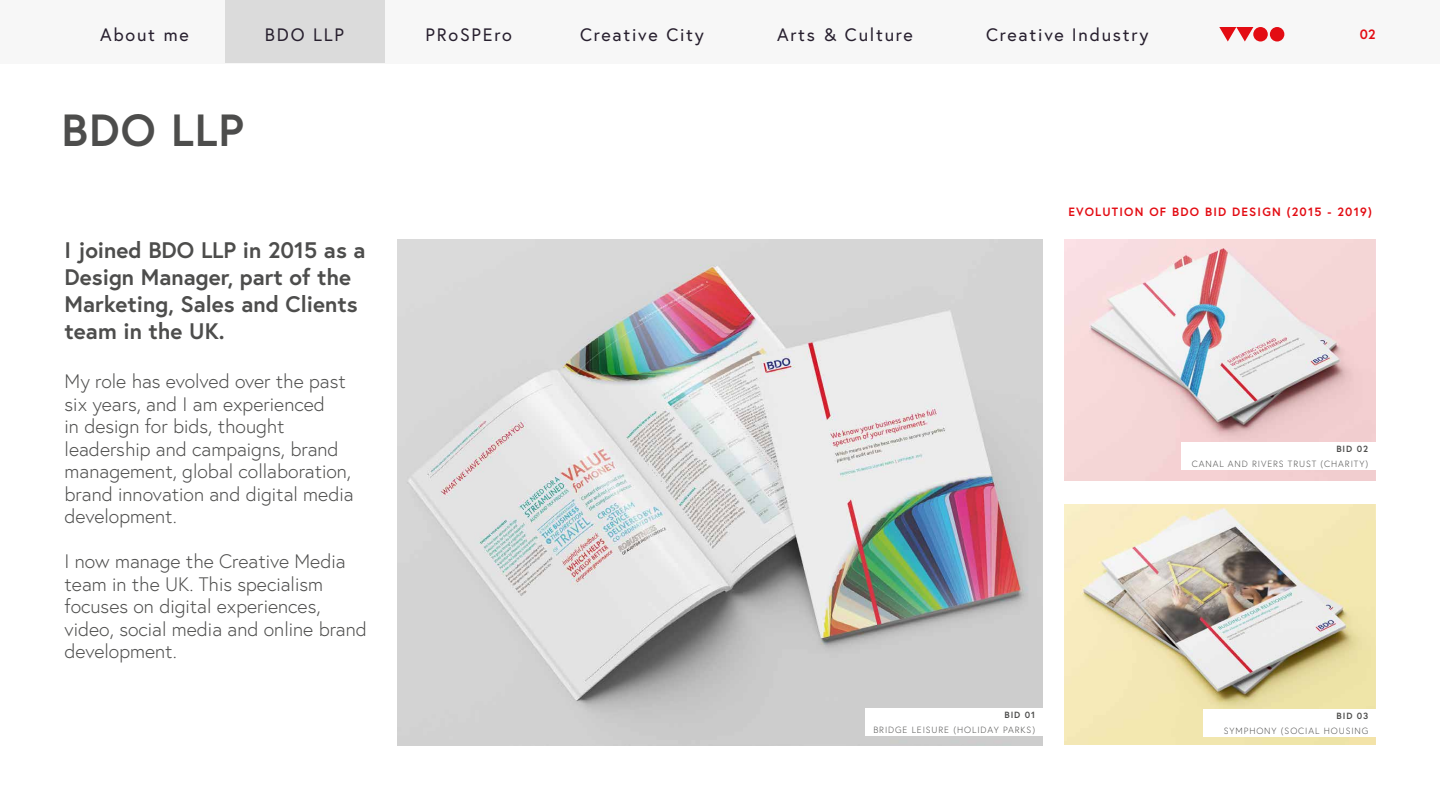
<style>
.page{position:relative;width:1440px;height:810px;background:#fff}
.page>*{position:absolute;margin:0;border:0;box-sizing:border-box;transform-origin:0 0}
.t1{font:700 45px "Europa";letter-spacing:.025em;color:#4d4d4c}
.t2{font:700 22.5px/27px "Europa";color:#4d4d4c}
.t3{font:300 19.5px/22.5px "Europa";color:#4d4d4c}
.t4{font:18px "Europa";letter-spacing:.1em;color:#271f2e}
.t5{font:700 13.5px "Europa";color:#e30c13}
.t6{font:700 12px "Europa";letter-spacing:.1em;color:#e30c13}
.t7{font:300 9px "Europa";letter-spacing:.1em;color:#4d4d4c}
.t8{font:700 9px "Europa";letter-spacing:.1em;color:#4d4d4c}
</style>
<div class="page">
<div style="left:0;top:0;width:1440px;height:64px;background:#f7f7f7"></div>
<svg style="left:1219px;top:27px;width:34px;height:15px"></svg>
<div style="left:1253px;top:27px;width:15px;height:15px;background:#e30c13;border-radius:50%"></div>
<div style="left:1270px;top:27px;width:14px;height:15px;background:#e30c13;border-radius:50%"></div>
<img style="left:1064px;top:504px;width:312px;height:241px">
<img style="left:398px;top:240px;width:644px;height:506px">
<div style="left:225px;top:0;width:160px;height:63px;background:#dbdbdb"></div>
<div style="left:865px;top:708px;width:178px;height:28px;background:#fff"></div>
<div style="left:1203px;top:709px;width:173px;height:28px;background:#fff"></div>
<img style="left:1065px;top:240px;width:310px;height:241px">
<div style="left:1181px;top:442px;width:195px;height:28px;background:#fff"></div>
<p class="t4" style="left:100px;top:23px;width:90px">About me</p>
<p class="t4" style="left:425px;top:23px;width:88px">PRoSPEro</p>
<p class="t4" style="left:580px;top:23px;width:125px">Creative City</p>
<p class="t4" style="left:777px;top:23px;width:137px">Arts &amp; Culture</p>
<p class="t4" style="left:986px;top:23px;width:164px">Creative Industry</p>
<p class="t5" style="left:1360px;top:25px;width:17px">02</p>
<p class="t4" style="left:265px;top:23px;width:80px">BDO LLP</p>
<h1 class="t1" style="left:61px;top:100px;width:184px">BDO LLP</h1>
<p class="t2" style="left:65px;top:236px;width:302px">I joined BDO LLP in 2015 as a<br>Design Manager, part of the<br>Marketing, Sales and Clients team in the UK.</p>
<p class="t3" style="left:65px;top:370px;width:291px">My role has evolved over the past six years, and I am experienced<br>in design for bids, thought leadership and campaigns, brand management, global collaboration, brand innovation and digital media development.</p>
<p class="t3" style="left:65px;top:550px;width:304px">I now manage the Creative Media team in the UK. This specialism focuses on digital experiences, video, social media and online brand development.</p>
<p class="t6" style="left:1068px;top:204px;width:305px">EVOLUTION OF BDO BID DESIGN (2015 - 2019)</p>
<p class="t8" style="left:1336px;top:443px;width:33px">BID 02</p>
<p class="t7" style="left:1192px;top:458px;width:178px">CANAL AND RIVERS TRUST (CHARITY)</p>
<p class="t8" style="left:1004px;top:709px;width:32px">BID 01</p>
<p class="t7" style="left:873px;top:724px;width:163px">BRIDGE LEISURE (HOLIDAY PARKS)</p>
<p class="t8" style="left:1337px;top:710px;width:33px">BID 03</p>
<p class="t7" style="left:1224px;top:725px;width:146px">SYMPHONY (SOCIAL HOUSING</p>
</div>
